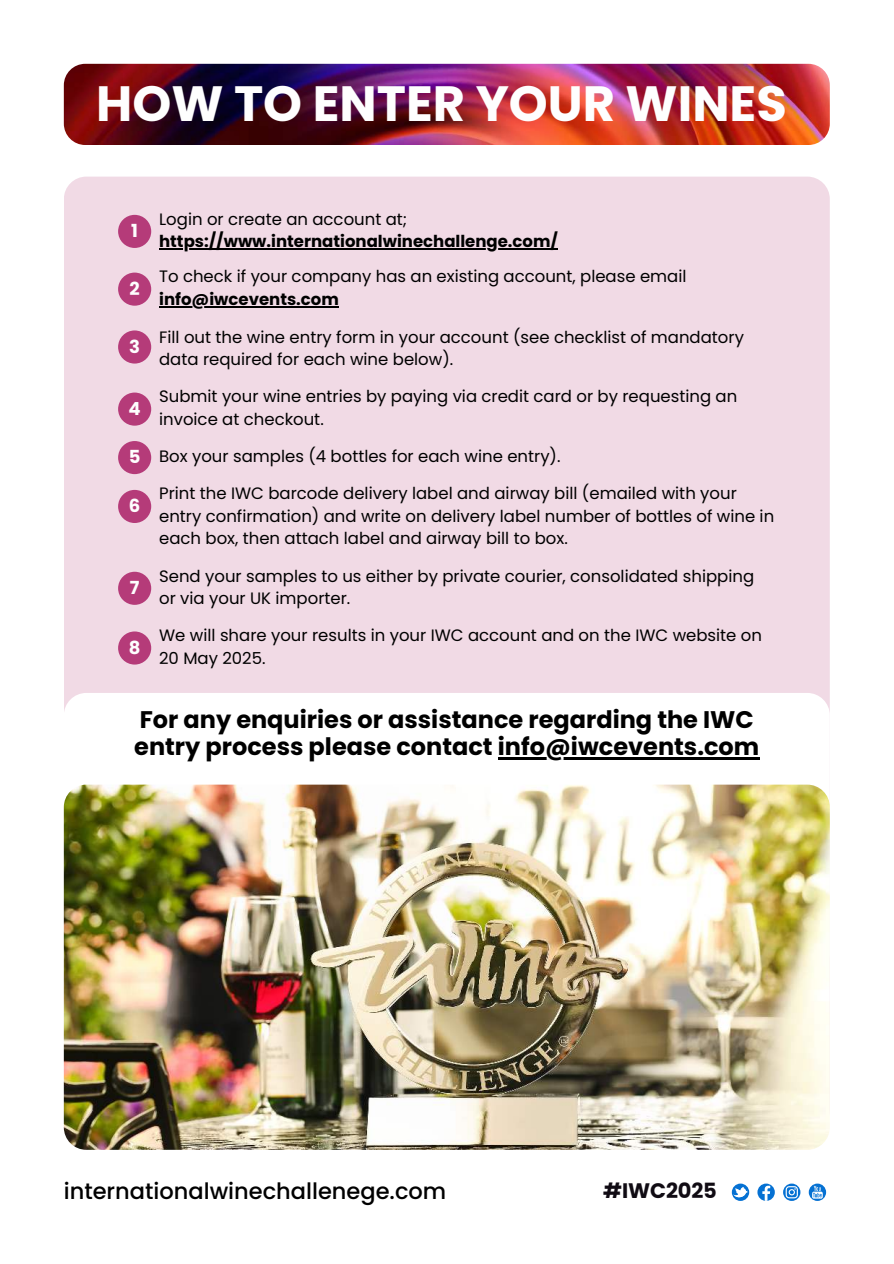
<style>
.page{position:relative;width:894px;height:1264px;background:#fff}
.page>*{position:absolute;margin:0;border:0;box-sizing:border-box;transform-origin:0 0}
.t1{font:700 49.5px "Poppins";color:#fefefe}
.t2{font:700 24px/27px "Poppins";color:#000}
.t3{font:500 22.5px "Poppins";color:#000}
.t4{font:700 21px "Poppins";letter-spacing:-.005em;color:#100b13}
.t5{font:700 18px "Poppins";color:#fefefe}
.t6{font:16.5px/22.5px "Poppins";color:#000}
.t7{font:700 16.5px "Poppins";color:#000}
</style>
<div class="page">
<div style="left:64px;top:177px;width:765px;height:955px;background:#f1dae5;border-radius:22px"></div>
<svg style="left:731px;top:1183px;width:18px;height:17px"></svg>
<svg style="left:733px;top:1187px;width:14px;height:10px"></svg>
<svg style="left:757px;top:1183px;width:17px;height:17px"></svg>
<svg style="left:762px;top:1185px;width:8px;height:15px"></svg>
<svg style="left:782px;top:1183px;width:18px;height:17px"></svg>
<svg style="left:785px;top:1186px;width:12px;height:12px"></svg>
<svg style="left:808px;top:1183px;width:17px;height:17px"></svg>
<svg style="left:811px;top:1185px;width:11px;height:13px"></svg>
<img style="left:64px;top:64px;width:765px;height:81px;border-radius:21px">
<div style="left:64px;top:693px;width:765px;height:281px;background:#fff;border-radius:22px"></div>
<div style="left:118px;top:215px;width:33px;height:33px;background:#b53b79;border-radius:50%"></div>
<div style="left:118px;top:272px;width:33px;height:34px;background:#b53b79;border-radius:50%"></div>
<div style="left:118px;top:330px;width:33px;height:33px;background:#b53b79;border-radius:50%"></div>
<div style="left:118px;top:392px;width:33px;height:33px;background:#b53b79;border-radius:50%"></div>
<div style="left:118px;top:441px;width:33px;height:33px;background:#b53b79;border-radius:50%"></div>
<div style="left:118px;top:490px;width:33px;height:33px;background:#b53b79;border-radius:50%"></div>
<div style="left:118px;top:571px;width:33px;height:34px;background:#b53b79;border-radius:50%"></div>
<div style="left:118px;top:631px;width:33px;height:33px;background:#b53b79;border-radius:50%"></div>
<hr style="left:159px;top:248px;width:399px;height:1px;background:#000">
<hr style="left:159px;top:306px;width:180px;height:1px;background:#000">
<img style="left:64px;top:784px;width:765px;height:365px;border-radius:22px">
<hr style="left:497px;top:757px;width:262px;height:2px;background:#000">
<h1 class="t1" style="left:96px;top:75px;width:692px">HOW TO ENTER YOUR WINES</h1>
<p class="t5" style="left:131px;top:220px;width:8px">1</p>
<p class="t5" style="left:129px;top:278px;width:12px">2</p>
<p class="t5" style="left:129px;top:336px;width:12px">3</p>
<p class="t5" style="left:128px;top:398px;width:14px">4</p>
<p class="t5" style="left:129px;top:446px;width:13px">5</p>
<p class="t5" style="left:129px;top:495px;width:13px">6</p>
<p class="t5" style="left:130px;top:577px;width:11px">7</p>
<p class="t5" style="left:129px;top:637px;width:13px">8</p>
<p class="t6" style="left:159px;top:208px;width:249px">Login or create an account at;</p>
<p class="t7" style="left:159px;top:232px;width:400px">https://www.internationalwinechallenge.com/</p>
<p class="t6" style="left:159px;top:265px;width:528px">To check if your company has an existing account, please email</p>
<p class="t7" style="left:159px;top:289px;width:181px">info@iwcevents.com</p>
<p class="t6" style="left:159px;top:326px;width:586px">Fill out the wine entry form in your account (see checklist of mandatory data required for each wine below).</p>
<p class="t6" style="left:159px;top:385px;width:579px">Submit your wine entries by paying via credit card or by requesting an invoice at checkout.</p>
<p class="t6" style="left:159px;top:445px;width:403px">Box your samples (4 bottles for each wine entry).</p>
<p class="t6" style="left:159px;top:482px;width:616px">Print the IWC barcode delivery label and airway bill (emailed with your entry confirmation) and write on delivery label number of bottles of wine in each box, then attach label and airway bill to box.</p>
<p class="t6" style="left:159px;top:564px;width:596px">Send your samples to us either by private courier, consolidated shipping or via your UK importer.</p>
<p class="t6" style="left:159px;top:624px;width:604px">We will share your results in your IWC account and on the IWC website on<br>20 May 2025.</p>
<h2 class="t2" style="left:134px;top:706px;width:626px">For any enquiries or assistance regarding the IWC entry process please contact info@iwcevents.com</h2>
<h3 class="t3" style="left:64px;top:1178px;width:384px">internationalwinechallenege.com</h3>
<p class="t4" style="left:603px;top:1178px;width:115px">#IWC2025</p>
</div>
